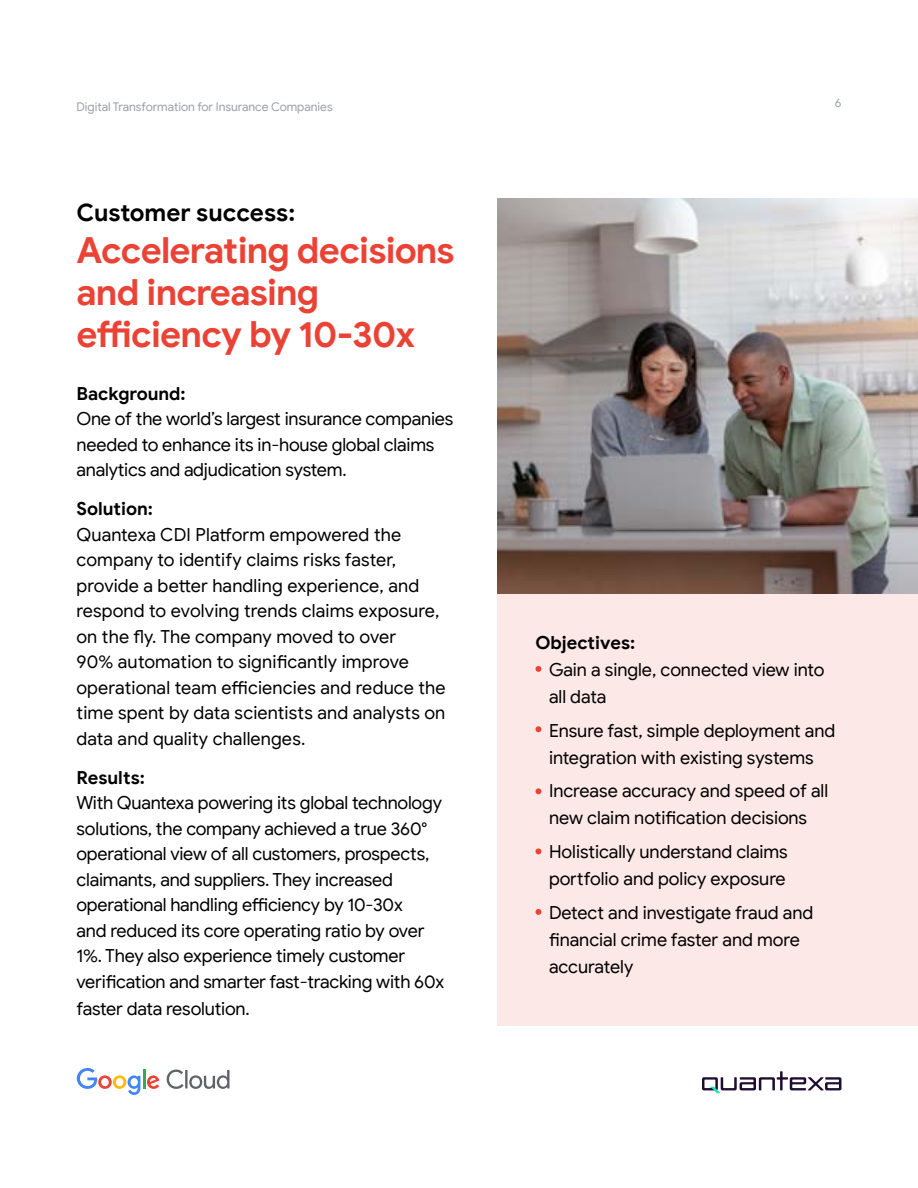
<style>
.page{position:relative;width:918px;height:1188px;background:#fff}
.page>*{position:absolute;margin:0;border:0;box-sizing:border-box;transform-origin:0 0}
.t1{font:700 36px/42px "Google Sans";letter-spacing:-.02em;color:#ea4335}
.t2{font:700 24px "Google Sans";letter-spacing:-.005em;color:#000}
.t3{font:18px/25.5px "Google Sans";letter-spacing:-.005em;color:#000}
.t4{font:700 18px "Google Sans";color:#000}
.t5{font:12px "Google Sans";letter-spacing:-.005em;color:#9aa0a6}
</style>
<div class="page">
<svg style="left:167px;top:1070px;width:63px;height:19px"></svg>
<svg style="left:77px;top:1068px;width:63px;height:27px"></svg>
<hr style="left:143px;top:1069px;width:3px;height:19px;background:#34a853">
<svg style="left:147px;top:1075px;width:12px;height:14px"></svg>
<svg style="left:702px;top:1071px;width:140px;height:22px"></svg>
<div style="left:498px;top:396px;width:420px;height:630px;background:#fce8e6"></div>
<img style="left:498px;top:198px;width:420px;height:396px">
<svg style="left:536px;top:666px;width:5px;height:6px"></svg>
<svg style="left:536px;top:848px;width:5px;height:6px"></svg>
<svg style="left:536px;top:726px;width:5px;height:6px"></svg>
<svg style="left:536px;top:788px;width:5px;height:6px"></svg>
<svg style="left:536px;top:909px;width:5px;height:6px"></svg>
<p class="t5" style="left:76px;top:99px;width:258px">Digital Transformation for Insurance Companies</p>
<p class="t5" style="left:835px;top:96px;width:8px">6</p>
<h2 class="t2" style="left:76px;top:198px;width:220px">Customer success:</h2>
<h1 class="t1" style="left:76px;top:230px;width:380px">Accelerating decisions and increasing efficiency by 10-30x</h1>
<p class="t4" style="left:76px;top:382px;width:111px">Background:</p>
<p class="t3" style="left:76px;top:406px;width:378px">One of the world’s largest insurance companies needed to enhance its in-house global claims analytics and adjudication system.</p>
<p class="t4" style="left:76px;top:498px;width:78px">Solution:</p>
<p class="t3" style="left:76px;top:522px;width:371px">Quantexa CDI Platform empowered the company to identify claims risks faster, provide a better handling experience, and respond to evolving trends claims exposure, on the fly. The company moved to over<br>90% automation to significantly improve operational team efficiencies and reduce the time spent by data scientists and analysts on data and quality challenges.</p>
<p class="t4" style="left:76px;top:766px;width:70px">Results:</p>
<p class="t3" style="left:76px;top:790px;width:369px">With Quantexa powering its global technology solutions, the company achieved a true 360° operational view of all customers, prospects, claimants, and suppliers. They increased operational handling efficiency by 10-30x<br>and reduced its core operating ratio by over 1%. They also experience timely customer verification and smarter fast-tracking with 60x faster data resolution.</p>
<p class="t4" style="left:536px;top:632px;width:101px">Objectives:</p>
<p class="t3" style="left:549px;top:656px;width:277px;line-height:27px">Gain a single, connected view into all data</p>
<p class="t3" style="left:549px;top:717px;width:288px;line-height:27px">Ensure fast, simple deployment and integration with existing systems</p>
<p class="t3" style="left:549px;top:778px;width:281px;line-height:27px">Increase accuracy and speed of all new claim notification decisions</p>
<p class="t3" style="left:549px;top:838px;width:240px;line-height:27px">Holistically understand claims portfolio and policy exposure</p>
<p class="t3" style="left:549px;top:899px;width:266px;line-height:27px">Detect and investigate fraud and financial crime faster and more accurately</p>
</div>
